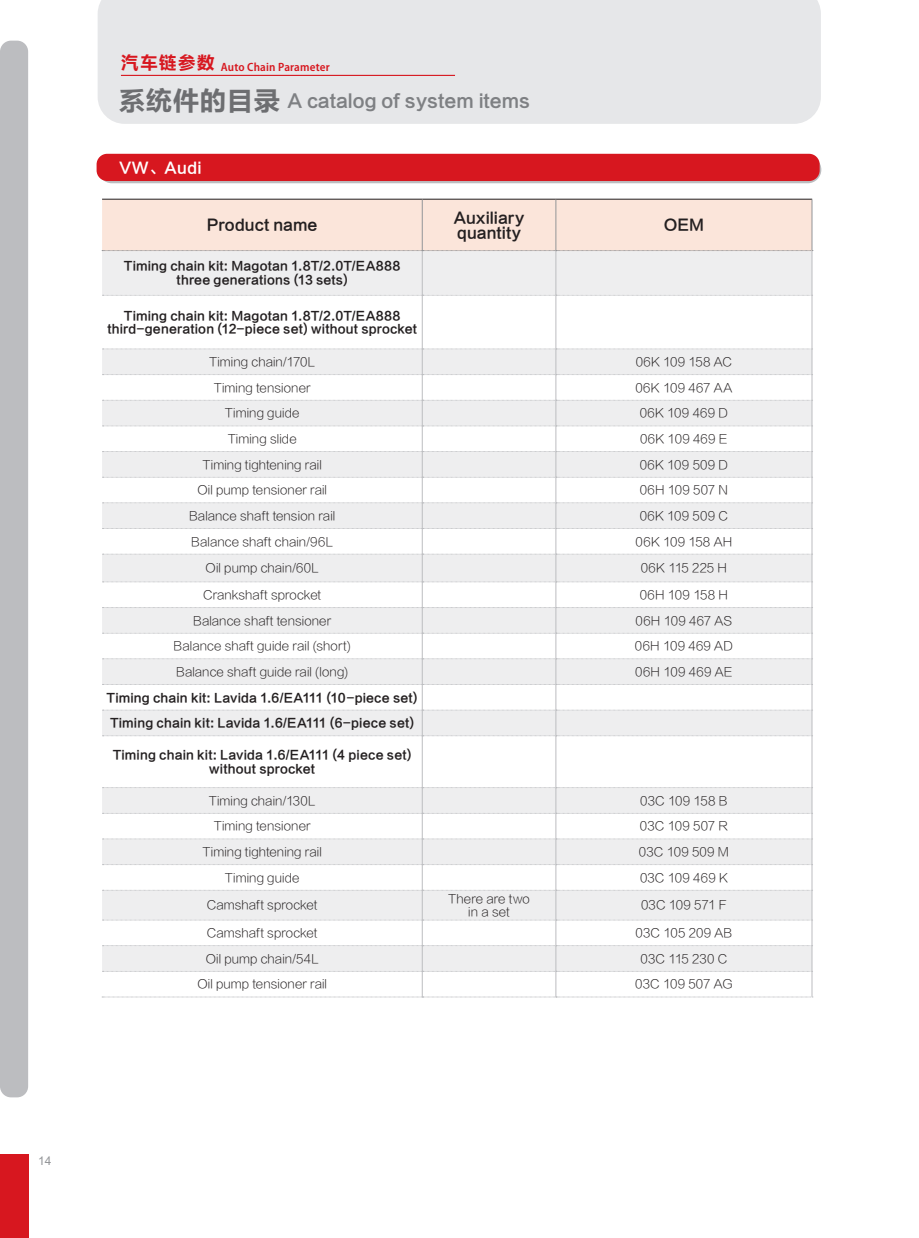
<style>
.page{position:relative;width:919px;height:1238px;background:#fff}
.page>*{position:absolute;margin:0;border:0;box-sizing:border-box;transform-origin:0 0}
.t1{font:18px "FZLTCHK GBK1 0";color:#7e8083}
.t2{font:15px/15px "FZLTCHJW GB1 0";color:#231f20}
.t3{font:15px "FZLTZHK GBK1 0";letter-spacing:.025em;color:#fff}
.t4{font:12px/13.5px "FZLTXHK GBK1 0";letter-spacing:.01em;color:#231f20;text-align:center}
.t5{font:12px/13.5px "FZLTCHJW GB1 0";letter-spacing:.01em;color:#231f20;text-align:center}
.t6{font:600 semi-condensed 12px "Myriad Pro";letter-spacing:.015em;color:#d7171f}
.t7{font:12px "Arial";color:#939598}
.s1{font-size:27px;color:#6d6e71}
</style>
<div class="page">
<div style="left:98px;top:156px;width:723px;height:27px;background:#bcbdc0;border-radius:14px"></div>
<div style="left:97px;top:154px;width:722px;height:27px;background:#d7171f;border-radius:11px"></div>
<div style="left:98px;top:0;width:722px;height:124px;background:#e6e7e9"></div>
<div style="left:0;top:1154px;width:28px;height:83px;background:#d7171f"></div>
<div style="left:0;top:41px;width:28px;height:1056px;background:#bcbdc0;border-radius:11px"></div>
<hr style="left:121px;top:75px;width:334px;height:1px;background:#d7171f">
<svg style="left:102px;top:251px;width:709px;height:536px"></svg>
<hr style="left:422px;top:251px;width:1px;height:44px;background:#bcbdc0">
<hr style="left:555px;top:251px;width:1px;height:44px;background:#bcbdc0">
<hr style="left:811px;top:251px;width:1px;height:44px;background:#bcbdc0">
<hr style="left:422px;top:295px;width:1px;height:54px;background:#bcbdc0">
<hr style="left:555px;top:295px;width:1px;height:54px;background:#bcbdc0">
<hr style="left:811px;top:295px;width:1px;height:54px;background:#bcbdc0">
<hr style="left:422px;top:736px;width:1px;height:51px;background:#bcbdc0">
<hr style="left:555px;top:736px;width:1px;height:51px;background:#bcbdc0">
<hr style="left:811px;top:735px;width:1px;height:52px;background:#bcbdc0">
<svg style="left:102px;top:295px;width:710px;height:1px"></svg>
<div style="left:102px;top:199px;width:710px;height:52px;background:#fbe5da"></div>
<svg style="left:102px;top:349px;width:710px;height:387px"></svg>
<svg style="left:102px;top:787px;width:710px;height:210px"></svg>
<p class="t6" style="left:121px;top:59px;width:210px"><sup>汽车链参数</sup> Auto Chain Parameter</p>
<h1 class="t1" style="left:118px;top:91px;width:413px"><span class="s1">系统件的目录</span> A catalog of system items</h1>
<p class="t3" style="left:119px;top:160px;width:84px">VW、Audi</p>
<p class="t2" style="left:207px;top:218px;width:112px">Product name</p>
<p class="t2" style="left:454px;top:210px;width:72px">Auxiliary quantity</p>
<p class="t2" style="left:663px;top:218px;width:42px">OEM</p>
<p class="t5" style="left:124px;top:260px;width:278px">Timing chain kit: Magotan 1.8T/2.0T/EA888 three generations (13 sets)</p>
<p class="t5" style="left:107px;top:309px;width:311px">Timing chain kit: Magotan 1.8T/2.0T/EA888 third-generation (12-piece set) without sprocket</p>
<p class="t4" style="left:209px;top:355px;width:108px">Timing chain/170L</p>
<p class="t4" style="left:635px;top:355px;width:98px">06K 109 158 AC</p>
<p class="t4" style="left:214px;top:381px;width:98px">Timing tensioner</p>
<p class="t4" style="left:635px;top:381px;width:98px">06K 109 467 AA</p>
<p class="t4" style="left:225px;top:407px;width:76px">Timing guide</p>
<p class="t4" style="left:639px;top:407px;width:90px">06K 109 469 D</p>
<p class="t4" style="left:228px;top:432px;width:70px">Timing slide</p>
<p class="t4" style="left:640px;top:432px;width:89px">06K 109 469 E</p>
<p class="t4" style="left:202px;top:458px;width:121px">Timing tightening rail</p>
<p class="t4" style="left:639px;top:458px;width:90px">06K 109 509 D</p>
<p class="t4" style="left:197px;top:484px;width:131px">Oil pump tensioner rail</p>
<p class="t4" style="left:639px;top:484px;width:90px">06H 109 507 N</p>
<p class="t4" style="left:189px;top:509px;width:147px">Balance shaft tension rail</p>
<p class="t4" style="left:639px;top:509px;width:90px">06K 109 509 C</p>
<p class="t4" style="left:191px;top:535px;width:143px">Balance shaft chain/96L</p>
<p class="t4" style="left:635px;top:535px;width:98px">06K 109 158 AH</p>
<p class="t4" style="left:205px;top:561px;width:115px">Oil pump chain/60L</p>
<p class="t4" style="left:640px;top:561px;width:88px">06K 115 225 H</p>
<p class="t4" style="left:203px;top:588px;width:120px">Crankshaft sprocket</p>
<p class="t4" style="left:639px;top:588px;width:90px">06H 109 158 H</p>
<p class="t4" style="left:193px;top:614px;width:139px">Balance shaft tensioner</p>
<p class="t4" style="left:635px;top:614px;width:98px">06H 109 467 AS</p>
<p class="t4" style="left:174px;top:639px;width:178px">Balance shaft guide rail (short)</p>
<p class="t4" style="left:635px;top:639px;width:99px">06H 109 469 AD</p>
<p class="t4" style="left:176px;top:665px;width:173px">Balance shaft guide rail (long)</p>
<p class="t4" style="left:635px;top:665px;width:99px">06H 109 469 AE</p>
<p class="t5" style="left:107px;top:685px;width:312px;line-height:25.7px;text-align:left">Timing chain kit: Lavida 1.6/EA111 (10-piece set)<br>Timing chain kit: Lavida 1.6/EA111 (6-piece set)</p>
<p class="t5" style="left:113px;top:748px;width:300px">Timing chain kit: Lavida 1.6/EA111 (4 piece set) without sprocket</p>
<p class="t4" style="left:209px;top:794px;width:108px">Timing chain/130L</p>
<p class="t4" style="left:640px;top:794px;width:89px">03C 109 158 B</p>
<p class="t4" style="left:214px;top:819px;width:98px">Timing tensioner</p>
<p class="t4" style="left:640px;top:819px;width:89px">03C 109 507 R</p>
<p class="t4" style="left:202px;top:845px;width:121px">Timing tightening rail</p>
<p class="t4" style="left:638px;top:845px;width:92px">03C 109 509 M</p>
<p class="t4" style="left:225px;top:871px;width:76px">Timing guide</p>
<p class="t4" style="left:640px;top:871px;width:89px">03C 109 469 K</p>
<p class="t4" style="left:207px;top:898px;width:112px">Camshaft sprocket</p>
<p class="t4" style="left:448px;top:892px;width:83px">There are two in a set</p>
<p class="t4" style="left:641px;top:898px;width:87px">03C 109 571 F</p>
<p class="t4" style="left:207px;top:926px;width:112px">Camshaft sprocket</p>
<p class="t4" style="left:635px;top:926px;width:98px">03C 105 209 AB</p>
<p class="t4" style="left:206px;top:952px;width:114px">Oil pump chain/54L</p>
<p class="t4" style="left:640px;top:952px;width:88px">03C 115 230 C</p>
<p class="t4" style="left:197px;top:977px;width:131px">Oil pump tensioner rail</p>
<p class="t4" style="left:635px;top:977px;width:99px">03C 109 507 AG</p>
<p class="t7" style="left:38px;top:1153px;width:15px">14</p>
</div>
